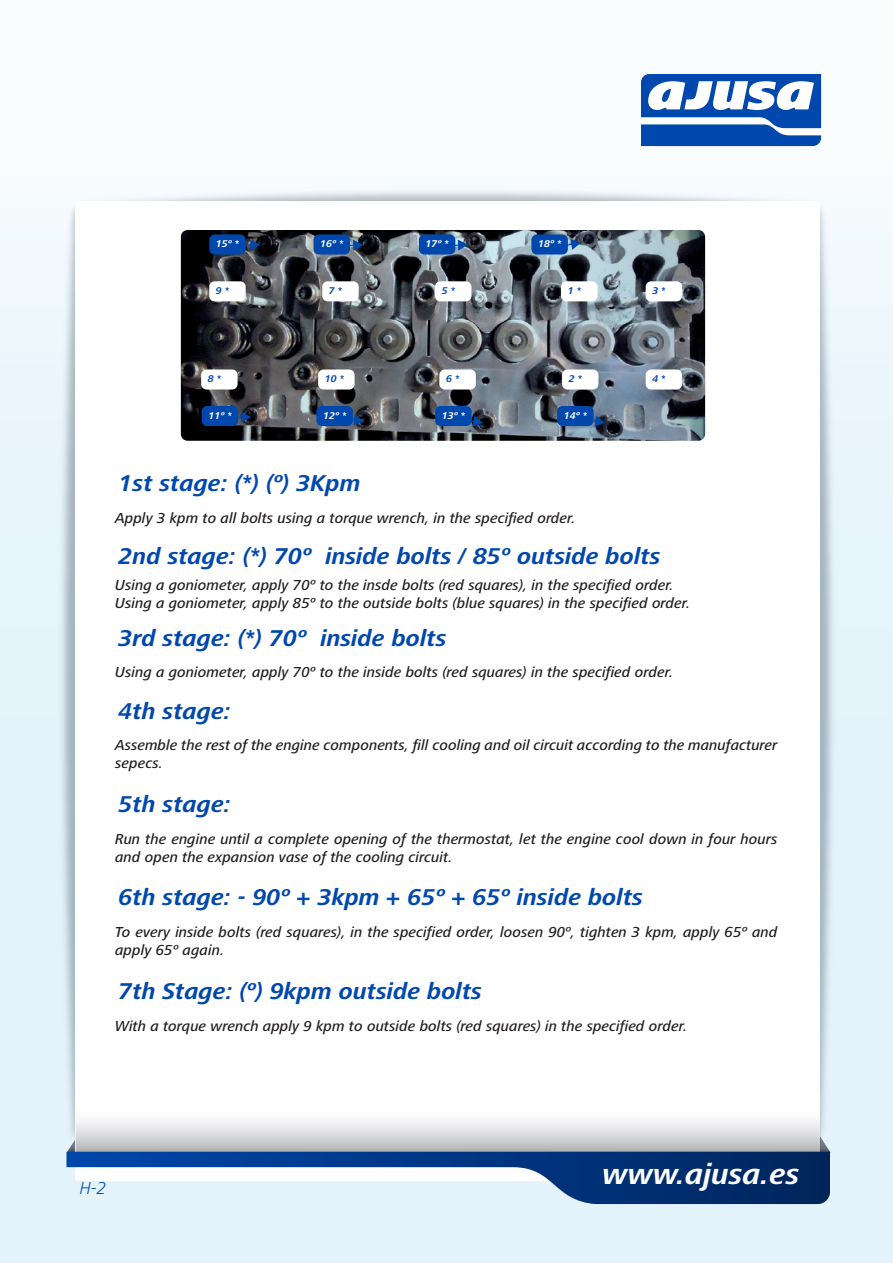
<style>
.page{position:relative;width:893px;height:1263px;background:#fff}
.page>*{position:absolute;margin:0;border:0;box-sizing:border-box;transform-origin:0 0}
.t1{font:italic 700 30px "Frutiger Next LT";color:#fff}
.t2{font:italic 700 23.7px "Frutiger Next LT";color:#0048ad}
.t3{font:italic 300 18px "Frutiger Next LT";color:#0048ad}
.t4{font:italic 500 15px/18px "Frutiger Next LT";color:#231f20}
.t5{font:italic 700 10.2px "Frutiger Next LT";color:#fff}
.t6{font:italic 700 10.2px "Frutiger Next LT";color:#0048ad}
</style>
<div class="page">
<div style="left:0;top:0;width:893px;height:1263px;background:linear-gradient(to bottom,#f6fbfd,#def0fa)"></div>
<img style="left:11px;top:141px;width:871px;height:1051px">
<div style="left:76px;top:201px;width:744px;height:979px;background:#fff"></div>
<svg style="left:66px;top:1136px;width:764px;height:68px"></svg>
<div style="left:76px;top:1109px;width:744px;height:43px;background:linear-gradient(to bottom,#fff,#b8b8ba)"></div>
<svg style="left:641px;top:74px;width:180px;height:72px"></svg>
<img style="left:181px;top:230px;width:524px;height:211px">
<div style="left:209px;top:234px;width:37px;height:20px;background:#0048ad;border-radius:5px"></div>
<div style="left:202px;top:406px;width:36px;height:20px;background:#0048ad;border-radius:5px"></div>
<div style="left:316px;top:406px;width:37px;height:20px;background:#0048ad;border-radius:5px"></div>
<div style="left:435px;top:406px;width:37px;height:20px;background:#0048ad;border-radius:5px"></div>
<div style="left:557px;top:406px;width:37px;height:20px;background:#0048ad;border-radius:5px"></div>
<div style="left:209px;top:281px;width:37px;height:20px;background:#fff;border-radius:5px"></div>
<div style="left:322px;top:281px;width:37px;height:20px;background:#fff;border-radius:5px"></div>
<div style="left:435px;top:281px;width:36px;height:20px;background:#fff;border-radius:5px"></div>
<div style="left:561px;top:281px;width:36px;height:20px;background:#fff;border-radius:5px"></div>
<div style="left:646px;top:281px;width:36px;height:20px;background:#fff;border-radius:5px"></div>
<div style="left:646px;top:369px;width:36px;height:20px;background:#fff;border-radius:5px"></div>
<div style="left:562px;top:369px;width:36px;height:20px;background:#fff;border-radius:5px"></div>
<div style="left:439px;top:369px;width:37px;height:20px;background:#fff;border-radius:5px"></div>
<div style="left:318px;top:369px;width:37px;height:20px;background:#fff;border-radius:5px"></div>
<div style="left:201px;top:369px;width:37px;height:20px;background:#fff;border-radius:5px"></div>
<div style="left:313px;top:234px;width:37px;height:20px;background:#0048ad;border-radius:5px"></div>
<div style="left:419px;top:234px;width:36px;height:20px;background:#0048ad;border-radius:5px"></div>
<div style="left:531px;top:234px;width:37px;height:20px;background:#0048ad;border-radius:5px"></div>
<svg style="left:246px;top:240px;width:14px;height:11px"></svg>
<svg style="left:349px;top:240px;width:14px;height:11px"></svg>
<svg style="left:455px;top:240px;width:13px;height:11px"></svg>
<svg style="left:567px;top:239px;width:14px;height:11px"></svg>
<svg style="left:589px;top:416px;width:16px;height:11px"></svg>
<svg style="left:467px;top:416px;width:16px;height:11px"></svg>
<svg style="left:351px;top:414px;width:13px;height:11px"></svg>
<svg style="left:237px;top:412px;width:14px;height:11px"></svg>
<p class="t5" style="left:216px;top:238px;width:25px">15º *</p>
<p class="t5" style="left:320px;top:238px;width:25px">16º *</p>
<p class="t5" style="left:426px;top:238px;width:25px">17º *</p>
<p class="t5" style="left:538px;top:238px;width:25px">18º *</p>
<p class="t6" style="left:216px;top:285px;width:15px">9 *</p>
<p class="t6" style="left:329px;top:285px;width:15px">7 *</p>
<p class="t6" style="left:442px;top:285px;width:15px">5 *</p>
<p class="t6" style="left:568px;top:285px;width:15px">1 *</p>
<p class="t6" style="left:652px;top:285px;width:15px">3 *</p>
<p class="t6" style="left:208px;top:373px;width:15px">8 *</p>
<p class="t6" style="left:325px;top:373px;width:21px">10 *</p>
<p class="t6" style="left:446px;top:373px;width:15px">6 *</p>
<p class="t6" style="left:569px;top:373px;width:15px">2 *</p>
<p class="t6" style="left:652px;top:373px;width:15px">4 *</p>
<p class="t5" style="left:208px;top:410px;width:25px">11º *</p>
<p class="t5" style="left:323px;top:410px;width:25px">12º *</p>
<p class="t5" style="left:442px;top:410px;width:25px">13º *</p>
<p class="t5" style="left:564px;top:410px;width:25px">14º *</p>
<h2 class="t2" style="left:119px;top:470px;width:243px">1st stage: (*) (º) 3Kpm</h2>
<p class="t4" style="left:115px;top:509px;width:462px">Apply 3 kpm to all bolts using a torque wrench, in the specified order.</p>
<h2 class="t2" style="left:119px;top:543px;width:543px">2nd stage: (*) 70º inside bolts / 85º outside bolts</h2>
<p class="t4" style="left:115px;top:576px;width:577px">Using a goniometer, apply 70º to the insde bolts (red squares), in the specified order.<br>Using a goniometer, apply 85º to the outside bolts (blue squares) in the specified order.</p>
<h2 class="t2" style="left:119px;top:625px;width:329px">3rd stage: (*) 70º inside bolts</h2>
<p class="t4" style="left:115px;top:663px;width:559px">Using a goniometer, apply 70º to the inside bolts (red squares) in the specified order.</p>
<h2 class="t2" style="left:119px;top:697px;width:114px">4th stage:</h2>
<p class="t4" style="left:115px;top:736px;width:664px">Assemble the rest of the engine components, fill cooling and oil circuit according to the manufacturer sepecs.</p>
<h2 class="t2" style="left:119px;top:791px;width:114px">5th stage:</h2>
<p class="t4" style="left:115px;top:830px;width:664px">Run the engine until a complete opening of the thermostat, let the engine cool down in four hours and open the expansion vase of the cooling circuit.</p>
<h2 class="t2" style="left:119px;top:884px;width:526px">6th stage: - 90º + 3kpm + 65º + 65º inside bolts</h2>
<p class="t4" style="left:115px;top:923px;width:664px">To every inside bolts (red squares), in the specified order, loosen 90º, tighten 3 kpm, apply 65º and apply 65º again.</p>
<h2 class="t2" style="left:119px;top:978px;width:365px">7th Stage: (º) 9kpm outside bolts</h2>
<p class="t4" style="left:115px;top:1017px;width:574px">With a torque wrench apply 9 kpm to outside bolts (red squares) in the specified order.</p>
<p class="t3" style="left:80px;top:1178px;width:28px">H-2</p>
<h1 class="t1" style="left:602px;top:1157px;width:198px">www.ajusa.es</h1>
</div>
